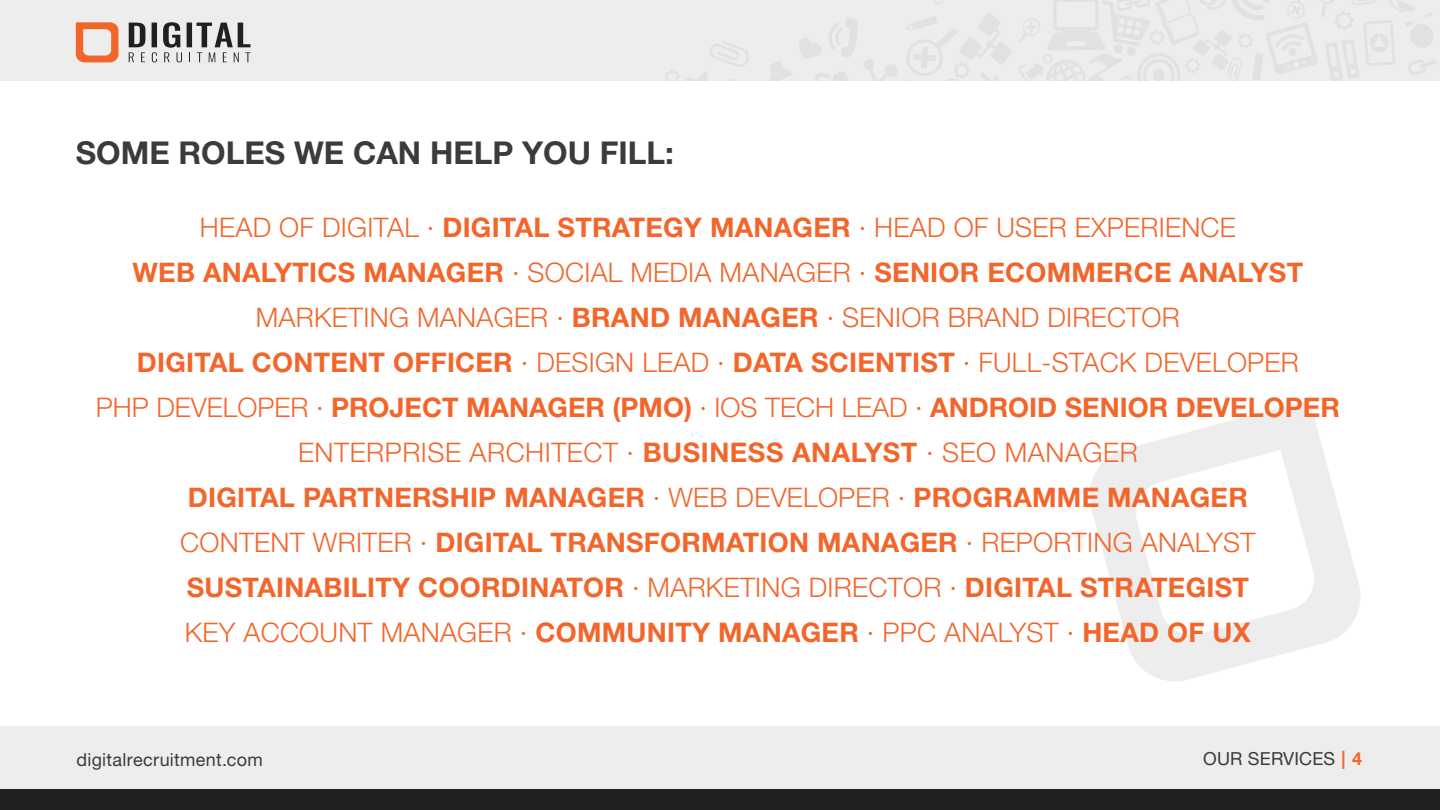
<style>
.page{position:relative;width:1440px;height:810px;background:#fff}
.page>*{position:absolute;margin:0;border:0;box-sizing:border-box;transform-origin:0 0}
.t1{font:700 31.5px "Helvetica Neue LT Std";color:#3b3b3b}
.t2{font:700 27px "Helvetica Neue LT Std";letter-spacing:.01em;color:#f2662c}
.t3{font:300 27px "Helvetica Neue LT Std";letter-spacing:.01em;color:#f2662c}
.t4{font:18px "Helvetica Neue LT Std";letter-spacing:.015em;color:#3b3b3b}
.s1{font-weight:700}
.s2{font-weight:300}
.s3{font-weight:700;color:#f2662c}
</style>
<div class="page">
<div style="left:0;top:726px;width:1440px;height:63px;background:#ededed"></div>
<div style="left:0;top:0;width:1440px;height:81px;background:#ededed"></div>
<div style="left:0;top:789px;width:1440px;height:21px;background:#1f2022"></div>
<svg style="left:665px;top:0;width:770px;height:81px"></svg>
<svg style="left:1090px;top:400px;width:270px;height:281px"></svg>
<div style="left:152px;top:23px;width:5px;height:24px;background:#1f2022"></div>
<div style="left:187px;top:23px;width:5px;height:24px;background:#1f2022"></div>
<svg style="left:129px;top:23px;width:16px;height:39px"></svg>
<svg style="left:152px;top:52px;width:5px;height:10px"></svg>
<svg style="left:163px;top:22px;width:19px;height:40px"></svg>
<svg style="left:196px;top:23px;width:54px;height:39px"></svg>
<svg style="left:76px;top:22px;width:42px;height:40px"></svg>
<p class="t1" style="left:76px;top:133px;width:600px">SOME ROLES WE CAN HELP YOU FILL:</p>
<p class="t3" style="left:200px;top:211px;width:1037px">HEAD OF DIGITAL · <span class="s1">DIGITAL STRATEGY MANAGER</span> · HEAD OF USER EXPERIENCE</p>
<p class="t2" style="left:132px;top:256px;width:1172px">WEB ANALYTICS MANAGER <span class="s2">· SOCIAL MEDIA MANAGER ·</span> SENIOR ECOMMERCE ANALYST</p>
<p class="t3" style="left:256px;top:301px;width:925px">MARKETING MANAGER · <span class="s1">BRAND MANAGER</span> · SENIOR BRAND DIRECTOR</p>
<p class="t2" style="left:137px;top:346px;width:1163px">DIGITAL CONTENT OFFICER <span class="s2">· DESIGN LEAD ·</span> DATA SCIENTIST <span class="s2">· FULL-STACK DEVELOPER</span></p>
<p class="t2" style="left:96px;top:391px;width:1245px"><span class="s2">PHP DEVELOPER ·</span> PROJECT MANAGER (PMO) <span class="s2">· IOS TECH LEAD ·</span> ANDROID SENIOR DEVELOPER</p>
<p class="t3" style="left:298px;top:436px;width:841px">ENTERPRISE ARCHITECT · <span class="s1">BUSINESS ANALYST</span> · SEO MANAGER</p>
<p class="t2" style="left:188px;top:481px;width:1061px">DIGITAL PARTNERSHIP MANAGER <span class="s2">· WEB DEVELOPER ·</span> PROGRAMME MANAGER</p>
<p class="t3" style="left:180px;top:526px;width:1077px">CONTENT WRITER · <span class="s1">DIGITAL TRANSFORMATION MANAGER</span> · REPORTING ANALYST</p>
<p class="t2" style="left:187px;top:571px;width:1064px">SUSTAINABILITY COORDINATOR <span class="s2">· MARKETING DIRECTOR ·</span> DIGITAL STRATEGIST</p>
<p class="t3" style="left:185px;top:616px;width:1067px">KEY ACCOUNT MANAGER · <span class="s1">COMMUNITY MANAGER</span> · PPC ANALYST · <span class="s1">HEAD OF UX</span></p>
<p class="t4" style="left:77px;top:749px;width:188px">digitalrecruitment.com</p>
<p class="t4" style="left:1203px;top:748px;width:160px">OUR SERVICES <span class="s3">| 4</span></p>
</div>
